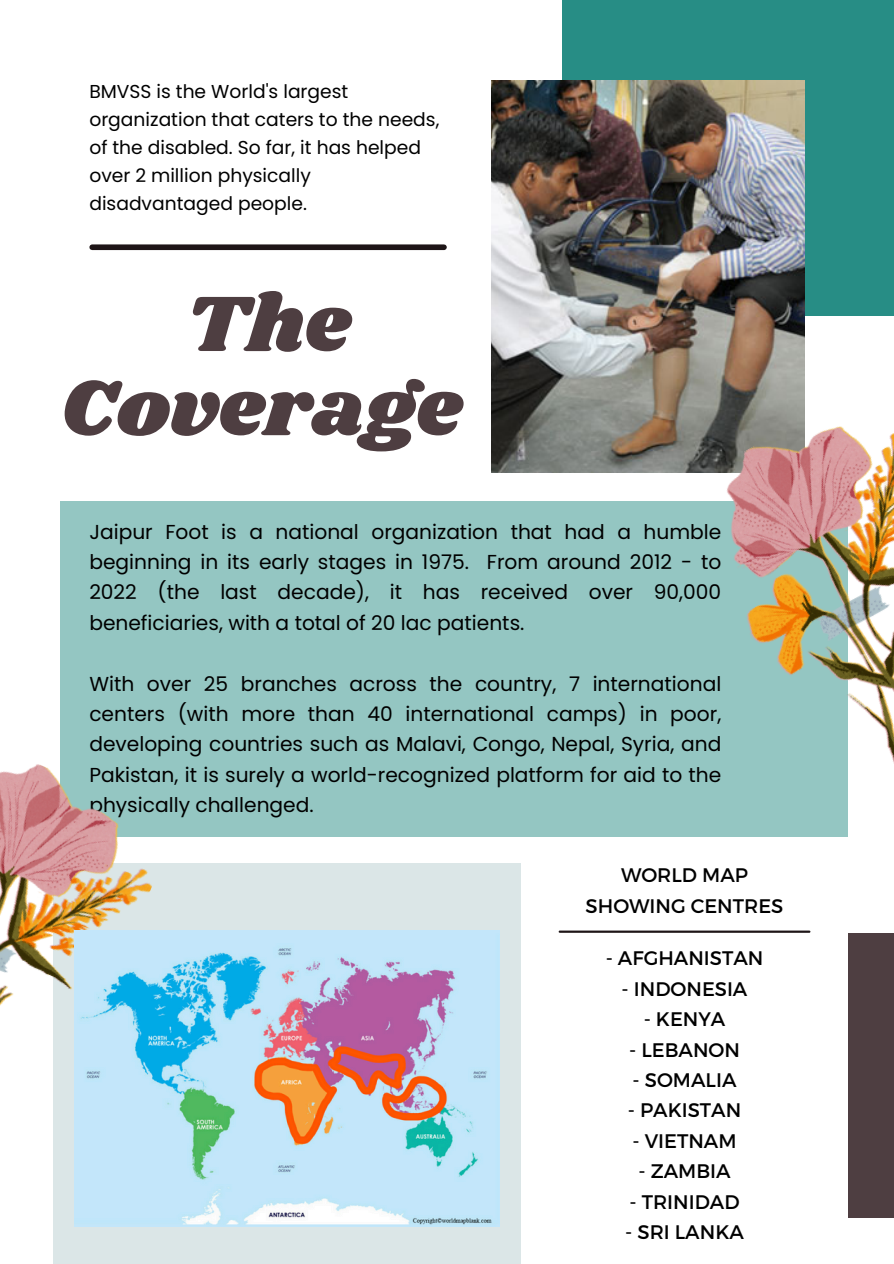
<style>
.page{position:relative;width:894px;height:1264px;background:#fff}
.page>*{position:absolute;margin:0;border:0;box-sizing:border-box;transform-origin:0 0}
.t1{font:81.3px "Shrikhand";color:#4e3e41}
.t2{font:20.25px/30.3px "Poppins";color:#000;text-align:justify}
.t3{font:19.65px/30.3px "Montserrat";color:#000;text-align:center}
.t4{font:18.75px/28.2px "Poppins";color:#000}
</style>
<div class="page">
<div style="left:562px;top:0;width:331px;height:316px;background:#278d85"></div>
<img style="left:491px;top:81px;width:313px;height:391px">
<div style="left:92px;top:244px;width:352px;height:6px;background:#1e1517"></div>
<hr style="left:559px;top:930px;width:250px;height:2px;background:#1e1517">
<div style="left:60px;top:501px;width:787px;height:335px;background:#94c6c2"></div>
<div style="left:53px;top:863px;width:467px;height:400px;background:#dbe6e7"></div>
<div style="left:847px;top:932px;width:46px;height:285px;background:#4e3e41"></div>
<img style="left:670px;top:377px;width:223px;height:427px">
<img style="left:0;top:764px;width:179px;height:242px">
<img style="left:74px;top:930px;width:426px;height:296px">
<p class="t4" style="left:89px;top:77px;width:351px">BMVSS is the World's largest organization that caters to the needs, of the disabled. So far, it has helped over 2 million physically disadvantaged people.</p>
<h2 class="t1" style="left:185px;top:268px;width:166px">The</h2>
<p class="t1" style="left:60px;top:352px;width:403px">Coverage</p>
<p class="t2" style="left:89px;top:516px;width:633px">Jaipur Foot is a national organization that had a humble beginning in its early stages in 1975. From around 2012 - to 2022 (the last decade), it has received over 90,000 beneficiaries, with a total of 20 lac patients.</p>
<h1 class="t2" style="left:89px;top:668px;width:633px">With over 25 branches across the country, 7 international centers (with more than 40 international camps) in poor, developing countries such as Malavi, Congo, Nepal, Syria, and Pakistan, it is surely a world-recognized platform for aid to the physically challenged.</h1>
<p class="t3" style="left:585px;top:859px;width:199px">WORLD MAP<br>SHOWING CENTRES</p>
<h2 class="t3" style="left:605px;top:942px;width:159px">- AFGHANISTAN</h2>
<h2 class="t3" style="left:621px;top:972px;width:127px">- INDONESIA</h2>
<h2 class="t3" style="left:643px;top:1003px;width:83px">- KENYA</h2>
<h2 class="t3" style="left:629px;top:1033px;width:112px">- LEBANON</h2>
<h2 class="t3" style="left:632px;top:1063px;width:105px">- SOMALIA</h2>
<h2 class="t3" style="left:627px;top:1094px;width:115px">- PAKISTAN</h2>
<h2 class="t3" style="left:632px;top:1124px;width:106px">- VIETNAM</h2>
<h2 class="t3" style="left:638px;top:1154px;width:94px">- ZAMBIA</h2>
<h2 class="t3" style="left:629px;top:1185px;width:112px">- TRINIDAD</h2>
<h2 class="t3" style="left:625px;top:1215px;width:120px">- SRI LANKA</h2>
</div>
